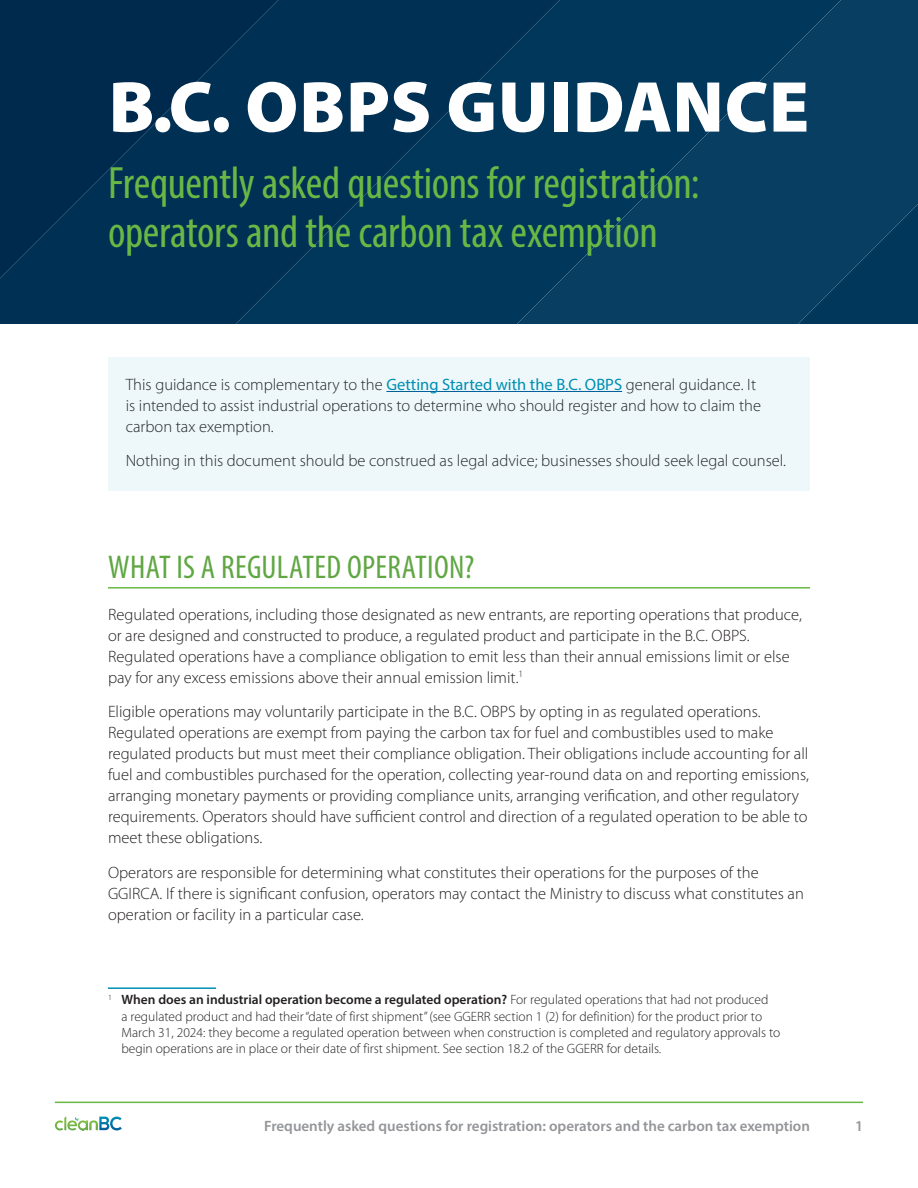
<style>
.page{position:relative;width:918px;height:1188px;background:#fff}
.page>*{position:absolute;margin:0;border:0;box-sizing:border-box;transform-origin:0 0}
.t1{font:900 72.75px "Myriad Pro";letter-spacing:.01em;color:#fff}
.t2{font:condensed 45.6px/49.2px "Myriad Pro";letter-spacing:-.01em;color:#69b845}
.t3{font:condensed 33px "Myriad Pro";letter-spacing:.01em;color:#60a744}
.t4{font:300 16.5px/21px "Myriad Pro";color:#231f20}
.t5{font:600 15px "Myriad Pro";color:#939598}
.t6{font:300 13.5px/16.2px "Myriad Pro";color:#231f20}
.s1{font-weight:400;color:#008fb3}
.s2{font-weight:600}
</style>
<div class="page">
<svg style="left:55px;top:1117px;width:67px;height:14px"></svg>
<hr style="left:55px;top:1102px;width:808px;height:1px;background:#69b845">
<div style="left:0;top:0;width:517px;height:324px;background:#003054"></div>
<div style="left:517px;top:0;width:401px;height:205px;background:#00375a"></div>
<div style="left:201px;top:205px;width:717px;height:119px;background:#00375a"></div>
<hr style="left:108px;top:987px;width:108px;height:2px;background:#008fb3">
<hr style="left:108px;top:587px;width:702px;height:2px;background:#69b845">
<div style="left:108px;top:357px;width:702px;height:134px;background:#eef7f9"></div>
<h1 class="t1" style="left:109px;top:58px;width:702px">B.C. OBPS GUIDANCE</h1>
<h2 class="t2" style="left:108px;top:158px;width:593px">Frequently asked questions for registration: operators and the carbon tax exemption</h2>
<p class="t4" style="left:126px;top:374px;width:637px">This guidance is complementary to the <span class="s1">Getting Started with the B.C. OBPS</span> general guidance. It is intended to assist industrial operations to determine who should register and how to claim the carbon tax exemption.</p>
<p class="t4" style="left:126px;top:450px;width:662px">Nothing in this document should be construed as legal advice; businesses should seek legal counsel.</p>
<h3 class="t3" style="left:108px;top:547px;width:368px">WHAT IS A REGULATED OPERATION?</h3>
<p class="t4" style="left:108px;top:603px;width:695px">Regulated operations, including those designated as new entrants, are reporting operations that produce, or are designed and constructed to produce, a regulated product and participate in the B.C. OBPS.<br>Regulated operations have a compliance obligation to emit less than their annual emissions limit or else pay for any excess emissions above their annual emission limit.<sup>1</sup></p>
<p class="t4" style="left:108px;top:701px;width:702px">Eligible operations may voluntarily participate in the B.C. OBPS by opting in as regulated operations.<br>Regulated operations are exempt from paying the carbon tax for fuel and combustibles used to make regulated products but must meet their compliance obligation. Their obligations include accounting for all fuel and combustibles purchased for the operation, collecting year-round data on and reporting emissions, arranging monetary payments or providing compliance units, arranging verification, and other regulatory requirements. Operators should have sufficient control and direction of a regulated operation to be able to meet these obligations.</p>
<p class="t4" style="left:108px;top:861px;width:697px">Operators are responsible for determining what constitutes their operations for the purposes of the<br>GGIRCA. If there is significant confusion, operators may contact the Ministry to discuss what constitutes an operation or facility in a particular case.</p>
<p class="t6" style="left:122px;top:992px;width:660px;text-indent:-14px"><sup>1</sup> <span class="s2">When does an industrial operation become a regulated operation?</span> For regulated operations that had not produced<br>a regulated product and had their “date of first shipment” (see GGERR section 1 (2) for definition) for the product prior to March 31, 2024: they become a regulated operation between when construction is completed and regulatory approvals to begin operations are in place or their date of first shipment. See section 18.2 of the GGERR for details.</p>
<p class="t5" style="left:264px;top:1116px;width:547px">Frequently asked questions for registration: operators and the carbon tax exemption</p>
<p class="t5" style="left:855px;top:1116px;width:10px">1</p>
</div>
